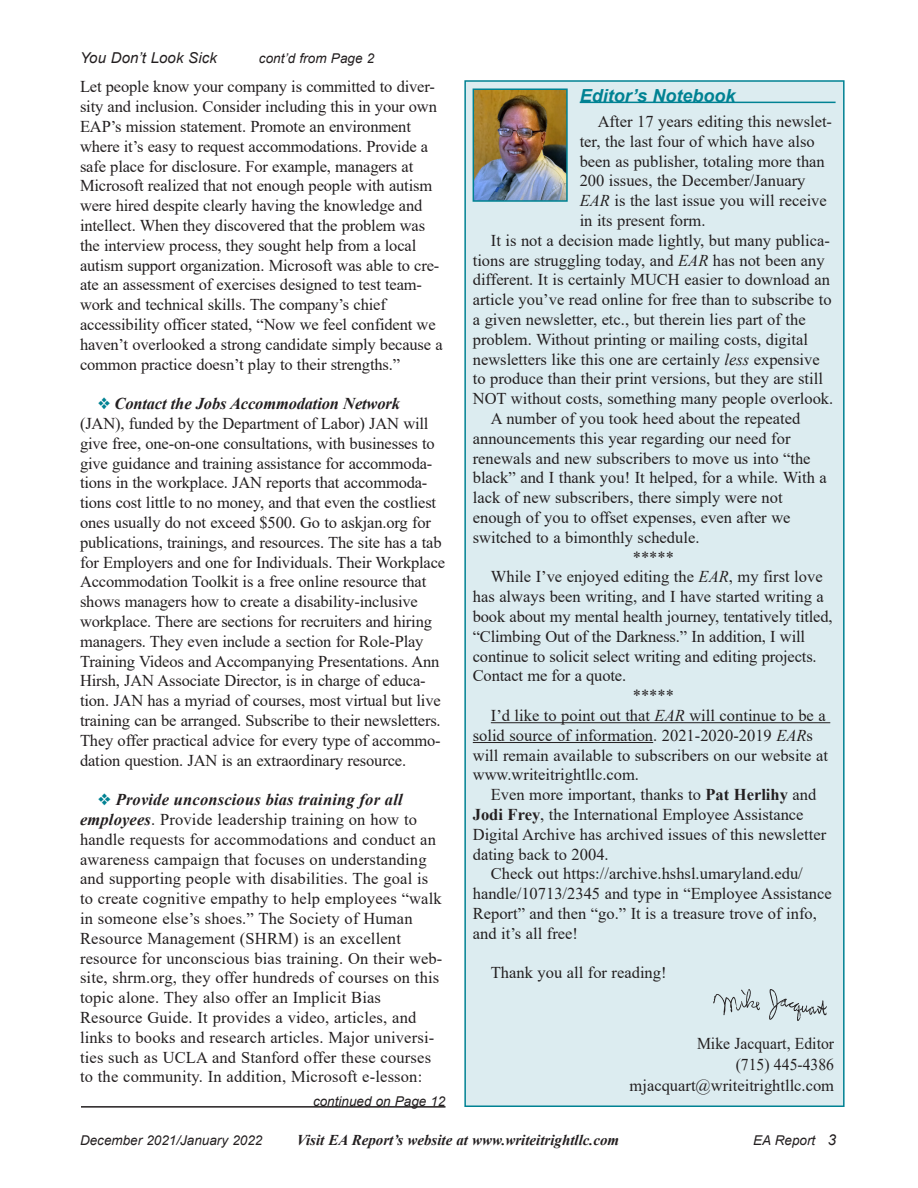
<style>
.page{position:relative;width:918px;height:1188px;background:#fff}
.page>*{position:absolute;margin:0;border:0;box-sizing:border-box;transform-origin:0 0}
.t1{font:italic 700 18px "Arial";color:#008293}
.Body_Copy{font:16.5px/19.8px "Times New Roman";color:#231f20}
.Body_Copy-2{font:16.5px "Times New Roman";color:#231f20;scale:.95 1}
.t2{font:italic 700 15px "Times New Roman";color:#231f20}
.Body_Copy-3{font:italic 15px "Arial";letter-spacing:.005em;color:#231f20}
.Body_Copy-4{font:italic 13.5px "Arial";color:#231f20}
.s1{color:#008293}
.s2{font-weight:700;font-style:italic}
.s3{font-style:italic}
.s4{font-weight:700}
.s5{font-size:15px}
</style>
<div class="page">
<div style="left:464px;top:80px;width:381px;height:1027px;background:#dcecf0;border:2px solid #008293"></div>
<hr style="left:580px;top:102px;width:256px;height:1px;background:#008293">
<img style="left:713px;top:989px;width:114px;height:32px">
<img style="left:476px;top:91px;width:89px;height:108px">
<div style="left:473px;top:88px;width:95px;height:114px;border:2px solid #008293"></div>
<hr style="left:491px;top:722px;width:339px;height:1px;background:#231f20">
<hr style="left:473px;top:742px;width:180px;height:1px;background:#231f20">
<hr style="left:81px;top:1106px;width:365px;height:2px;background:#231f20">
<p class="Body_Copy-3" style="left:80px;top:48px;width:138px">You Don’t Look Sick</p>
<p class="Body_Copy-4" style="left:259px;top:50px;width:117px">cont’d from Page 2</p>
<p class="Body_Copy" style="left:80px;top:76px;width:364px">Let people know your company is committed to diver&shy;sity and inclusion. Consider including this in your own EAP’s mission statement. Promote an environment where it’s easy to request accommodations. Provide a safe place for disclosure. For example, managers at Microsoft realized that not enough people with autism were hired despite clearly having the knowledge and intellect. When they discovered that the problem was the interview process, they sought help from a local autism support organization. Microsoft was able to cre&shy;ate an assessment of exercises designed to test team&shy;work and technical skills. The company’s chief accessibility officer stated, “Now we feel confident we haven’t overlooked a strong candidate simply because a common practice doesn’t play to their strengths.”</p>
<p class="Body_Copy" style="left:80px;top:393px;width:367px;text-indent:18px"><span class="s1">❖</span> <span class="s2">Contact the Jobs Accommodation Network </span>(JAN), funded by the Department of Labor) JAN will give free, one-on-one consultations, with businesses to give guidance and training assistance for accommoda&shy;tions in the workplace. JAN reports that accommoda&shy;tions cost little to no money, and that even the costliest ones usually do not exceed $500. Go to askjan.org for publications, trainings, and resources. The site has a tab for Employers and one for Individuals. Their Workplace Accommodation Toolkit is a free online resource that shows managers how to create a disability-inclusive workplace. There are sections for recruiters and hiring managers. They even include a section for Role-Play Training Videos and Accompanying Presentations. Ann Hirsh, JAN Associate Director, is in charge of educa&shy;tion. JAN has a myriad of courses, most virtual but live training can be arranged. Subscribe to their newsletters.<br>They offer practical advice for every type of accommo&shy;dation question. JAN is an extraordinary resource.</p>
<p class="Body_Copy" style="left:80px;top:789px;width:364px;text-indent:18px"><span class="s1">❖</span> <span class="s2">Provide unconscious bias training for all employees</span>. Provide leadership training on how to handle requests for accommodations and conduct an awareness campaign that focuses on understanding and supporting people with disabilities. The goal is to create cognitive empathy to help employees “walk in someone else’s shoes.” The Society of Human Resource Management (SHRM) is an excellent resource for unconscious bias training. On their web&shy;site, shrm.org, they offer hundreds of courses on this topic alone. They also offer an Implicit Bias Resource Guide. It provides a video, articles, and links to books and research articles. Major universi&shy;ties such as UCLA and Stanford offer these courses to the community. In addition, Microsoft e-lesson:</p>
<p class="Body_Copy-4" style="left:313px;top:1093px;width:134px">continued on Page 12</p>
<p class="t1" style="left:580px;top:83px;width:157px">Editor’s Notebook</p>
<p class="Body_Copy" style="left:580px;top:111px;width:254px;text-indent:18px">After 17 years editing this newslet&shy;ter, the last four of which have also been as publisher, totaling more than 200 issues, the December/January <span class="s3">EAR</span> is the last issue you will receive in its present form.</p>
<p class="Body_Copy" style="left:473px;top:230px;width:362px;text-indent:18px">It is not a decision made lightly, but many publica&shy;tions are struggling today, and <span class="s3">EAR</span> has not been any different. It is certainly MUCH easier to download an article you’ve read online for free than to subscribe to a given newsletter, etc., but therein lies part of the problem. Without printing or mailing costs, digital newsletters like this one are certainly <span class="s3">less</span> expensive to produce than their print versions, but they are still NOT without costs, something many people overlook.</p>
<p class="Body_Copy" style="left:473px;top:408px;width:356px;text-indent:18px">A number of you took heed about the repeated announcements this year regarding our need for renewals and new subscribers to move us into “the black” and I thank you! It helped, for a while. With a lack of new subscribers, there simply were not enough of you to offset expenses, even after we switched to a bimonthly schedule.</p>
<p class="Body_Copy" style="left:633px;top:547px;width:43px">*****</p>
<p class="Body_Copy" style="left:473px;top:566px;width:361px;text-indent:18px">While I’ve enjoyed editing the <span class="s3">EAR</span>, my first love has always been writing, and I have started writing a book about my mental health journey, tentatively titled, “Climbing Out of the Darkness.” In addition, I will continue to solicit select writing and editing projects.<br>Contact me for a quote.</p>
<p class="Body_Copy" style="left:633px;top:685px;width:43px">*****</p>
<p class="Body_Copy" style="left:473px;top:705px;width:357px;text-indent:18px">I’d like to point out that <span class="s3">EAR</span> will continue to be a solid source of information. 2021-2020-2019 <span class="s3">EAR</span>s will remain available to subscribers on our website at www.writeitrightllc.com.</p>
<p class="Body_Copy" style="left:473px;top:784px;width:355px;text-indent:18px">Even more important, thanks to <span class="s4">Pat Herlihy</span> and <span class="s4">Jodi Frey</span>, the International Employee Assistance Digital Archive has archived issues of this newsletter dating back to 2004.</p>
<p class="Body_Copy" style="left:473px;top:863px;width:361px;text-indent:18px">Check out https://archive.hshsl.umaryland.edu/ handle/10713/2345 and type in “Employee Assistance Report” and then “go.” It is a treasure trove of info, and it’s all free!</p>
<p class="Body_Copy" style="left:491px;top:962px;width:177px">Thank you all for reading!</p>
<p class="Body_Copy-2" style="left:697px;top:1032px;width:146px">Mike Jacquart, Editor</p>
<p class="Body_Copy-2" style="left:736px;top:1053px;width:105px">(715) 445-4386</p>
<p class="Body_Copy" style="left:630px;top:1075px;width:206px">mjacquart@writeitrightllc.com</p>
<p class="Body_Copy-4" style="left:80px;top:1131px;width:184px">December 2021/January 2022</p>
<p class="t2" style="left:297px;top:1129px;width:324px">Visit EA Report’s website at www.writeitrightllc.com</p>
<p class="Body_Copy-4" style="left:753px;top:1131px;width:84px">EA Report <span class="s5">3</span></p>
</div>
